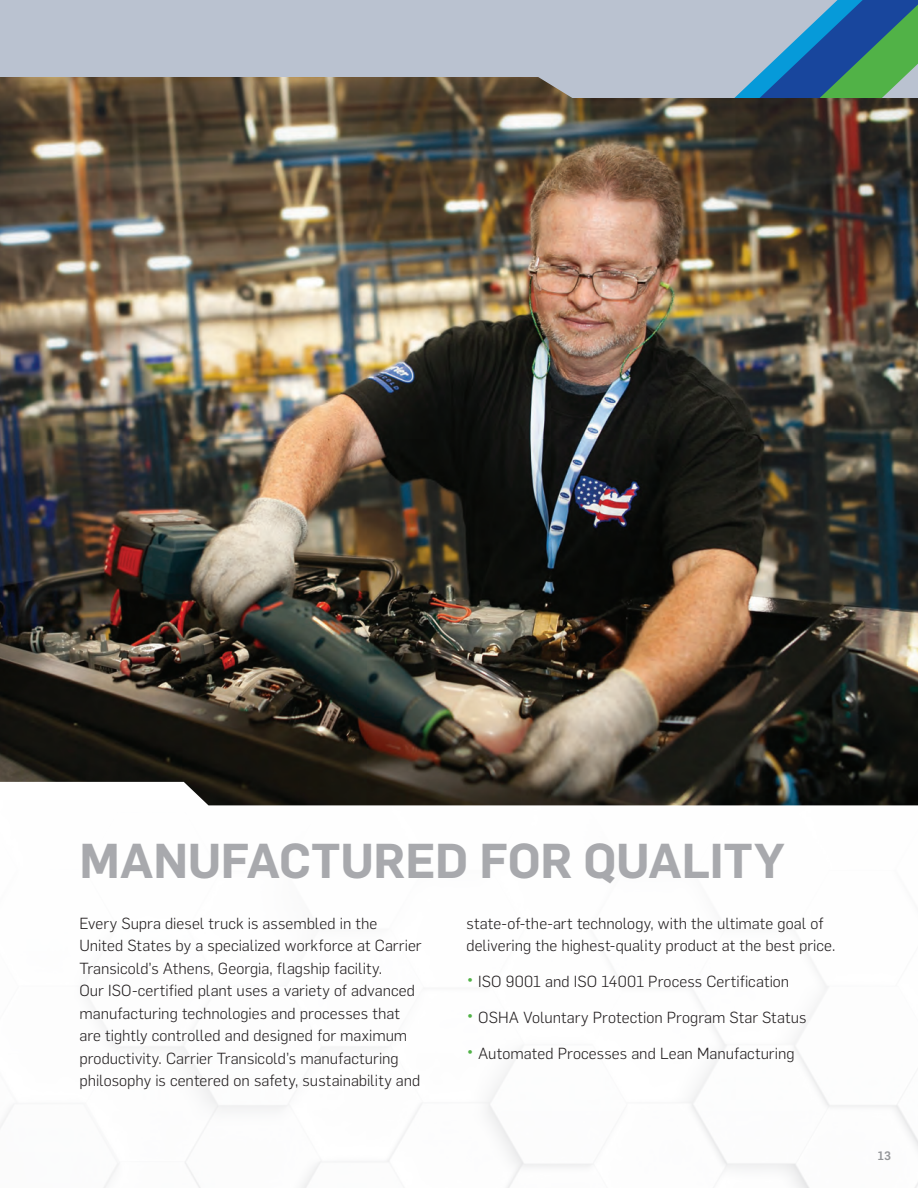
<style>
.page{position:relative;width:918px;height:1188px;background:#fff}
.page>*{position:absolute;margin:0;border:0;box-sizing:border-box;transform-origin:0 0}
.t1{font:600 48px "Flama";letter-spacing:-.01em;color:#a8a9ad}
.t2{font:300 15.75px/22.5px "Flama";letter-spacing:.005em;color:#231f20}
.t3{font:500 12px "Flama";color:#939598}
.s1{font-size:19.5px;color:#51b247}
</style>
<div class="page">
<img style="left:0;top:98px;width:918px;height:684px">
<img style="left:0;top:782px;width:918px;height:406px">
<svg style="left:0;top:0;width:734px;height:98px;background:#adb0b7"></svg>
<svg style="left:734px;top:0;width:184px;height:98px;background:#5590a3"></svg>
<p class="t1" style="left:80px;top:826px;width:707px">MANUFACTURED FOR QUALITY</p>
<p class="t2" style="left:80px;top:911px;width:344px">Every Supra diesel truck is assembled in the United States by a specialized workforce at Carrier Transicold’s Athens, Georgia, flagship facility.<br>Our ISO-certified plant uses a variety of advanced manufacturing technologies and processes that are tightly controlled and designed for maximum productivity. Carrier Transicold’s manufacturing philosophy is centered on safety, sustainability and</p>
<p class="t2" style="left:466px;top:911px;width:370px">state-of-the-art technology, with the ultimate goal of delivering the highest-quality product at the best price.</p>
<p class="t2" style="left:466px;top:969px;width:324px"><span class="s1">•</span> ISO 9001 and ISO 14001 Process Certification</p>
<p class="t2" style="left:466px;top:1005px;width:342px"><span class="s1">•</span> OSHA Voluntary Protection Program Star Status</p>
<p class="t2" style="left:466px;top:1041px;width:330px"><span class="s1">•</span> Automated Processes and Lean Manufacturing</p>
<p class="t3" style="left:878px;top:1147px;width:15px">13</p>
</div>
